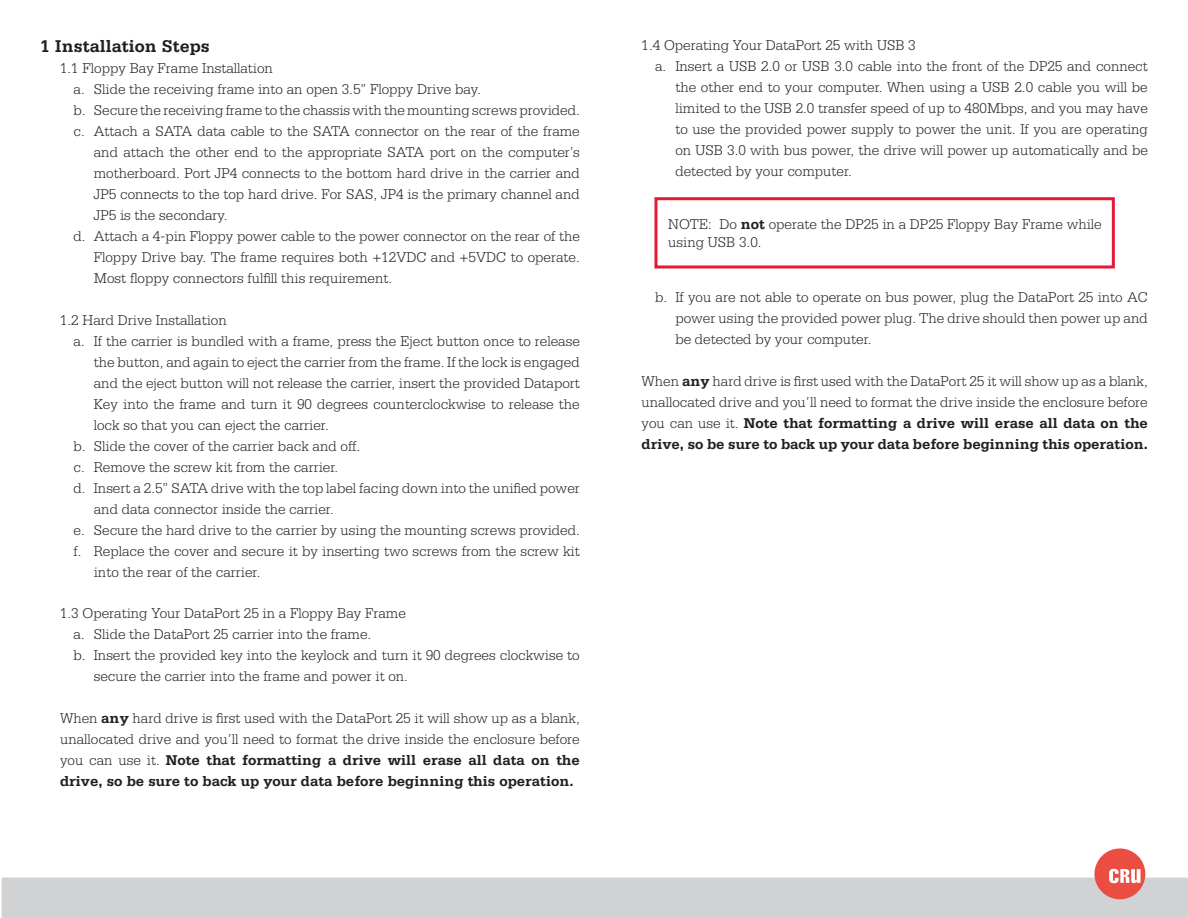
<style>
.page{position:relative;width:1188px;height:918px;background:#fff}
.page>*{position:absolute;margin:0;border:0;box-sizing:border-box;transform-origin:0 0}
.C____Heading{font:700 18px "Serifa Std";color:#231f20}
.C_____BodyText{font:300 15px/21px "Serifa Std";color:#231f20;text-align:justify}
.C_____Steps{font:300 15px/21px "Serifa Std";color:#231f20;text-align:justify}
.C_____Subheading{font:300 15px "Serifa Std";color:#231f20}
.C_Note{font:300 15px/18px "Serifa Std";color:#231f20}
.s1{font-weight:700}
</style>
<div class="page">
<div style="left:2px;top:878px;width:1186px;height:40px;background:#d1d2d4;border-radius:2px"></div>
<svg style="left:1094px;top:848px;width:51px;height:51px"></svg>
<div style="left:654px;top:197px;width:461px;height:71px;border:3px solid #e51836"></div>
<p class="C____Heading" style="left:40px;top:36px;width:172px">1 Installation Steps</p>
<p class="C_____Subheading" style="left:60px;top:60px;width:214px">1.1 Floppy Bay Frame Installation</p>
<p class="C_____BodyText" style="left:74px;top:79px;width:409px">a. Slide the receiving frame into an open 3.5” Floppy Drive bay.</p>
<p class="C_____BodyText" style="left:74px;top:100px;width:508px">b. Secure the receiving frame to the chassis with the mounting screws provided.</p>
<p class="C_____BodyText" style="left:94px;top:121px;width:488px;text-indent:-20px">c. Attach a SATA data cable to the SATA connector on the rear of the frame and attach the other end to the appropriate SATA port on the computer’s motherboard. Port JP4 connects to the bottom hard drive in the carrier and JP5 connects to the top hard drive. For SAS, JP4 is the primary channel and JP5 is the secondary.</p>
<p class="C_____BodyText" style="left:94px;top:226px;width:488px;text-indent:-20px">d. Attach a 4-pin Floppy power cable to the power connector on the rear of the Floppy Drive bay. The frame requires both +12VDC and +5VDC to operate.<br>Most floppy connectors fulfill this requirement.</p>
<p class="C_____Subheading" style="left:60px;top:311px;width:168px">1.2 Hard Drive Installation</p>
<p class="C_____BodyText" style="left:94px;top:330px;width:488px;text-indent:-20px">a. If the carrier is bundled with a frame, press the Eject button once to release the button, and again to eject the carrier from the frame. If the lock is engaged and the eject button will not release the carrier, insert the provided Dataport Key into the frame and turn it 90 degrees counterclockwise to release the lock so that you can eject the carrier.</p>
<p class="C_____BodyText" style="left:74px;top:435px;width:288px">b. Slide the cover of the carrier back and off.</p>
<p class="C_____BodyText" style="left:74px;top:456px;width:266px">c. Remove the screw kit from the carrier.</p>
<p class="C_____BodyText" style="left:94px;top:477px;width:487px;text-indent:-20px">d. Insert a 2.5” SATA drive with the top label facing down into the unified power and data connector inside the carrier.</p>
<p class="C_____BodyText" style="left:74px;top:519px;width:508px">e. Secure the hard drive to the carrier by using the mounting screws provided.</p>
<p class="C_____BodyText" style="left:94px;top:540px;width:487px;text-indent:-20px">f. Replace the cover and secure it by inserting two screws from the screw kit into the rear of the carrier.</p>
<p class="C_____Subheading" style="left:60px;top:605px;width:347px">1.3 Operating Your DataPort 25 in a Floppy Bay Frame</p>
<p class="C_____BodyText" style="left:74px;top:624px;width:299px">a. Slide the DataPort 25 carrier into the frame.</p>
<p class="C_____BodyText" style="left:94px;top:645px;width:487px;text-indent:-20px">b. Insert the provided key into the keylock and turn it 90 degrees clockwise to secure the carrier into the frame and power it on.</p>
<p class="C_____Steps" style="left:60px;top:708px;width:521px">When <span class="s1">any</span> hard drive is first used with the DataPort 25 it will show up as a blank, unallocated drive and you’ll need to format the drive inside the enclosure before you can use it. <span class="s1">Note that formatting a drive will erase all data on the drive, so be sure to back up your data before beginning this operation.</span></p>
<p class="C_____Subheading" style="left:642px;top:37px;width:276px">1.4 Operating Your DataPort 25 with USB 3</p>
<p class="C_____BodyText" style="left:675px;top:56px;width:474px;text-indent:-20px">a. Insert a USB 2.0 or USB 3.0 cable into the front of the DP25 and connect the other end to your computer. When using a USB 2.0 cable you will be limited to the USB 2.0 transfer speed of up to 480Mbps, and you may have to use the provided power supply to power the unit. If you are operating on USB 3.0 with bus power, the drive will power up automatically and be detected by your computer.</p>
<p class="C_Note" style="left:668px;top:215px;width:435px">NOTE: Do <span class="s1">not</span> operate the DP25 in a DP25 Floppy Bay Frame while using USB 3.0.</p>
<p class="C_____BodyText" style="left:675px;top:287px;width:474px;text-indent:-20px">b. If you are not able to operate on bus power, plug the DataPort 25 into AC power using the provided power plug. The drive should then power up and be detected by your computer.</p>
<p class="C_____BodyText" style="left:642px;top:370px;width:508px">When <span class="s1">any</span> hard drive is first used with the DataPort 25 it will show up as a blank, unallocated drive and you’ll need to format the drive inside the enclosure before you can use it. <span class="s1">Note that formatting a drive will erase all data on the drive, so be sure to back up your data before beginning this operation.</span></p>
</div>
